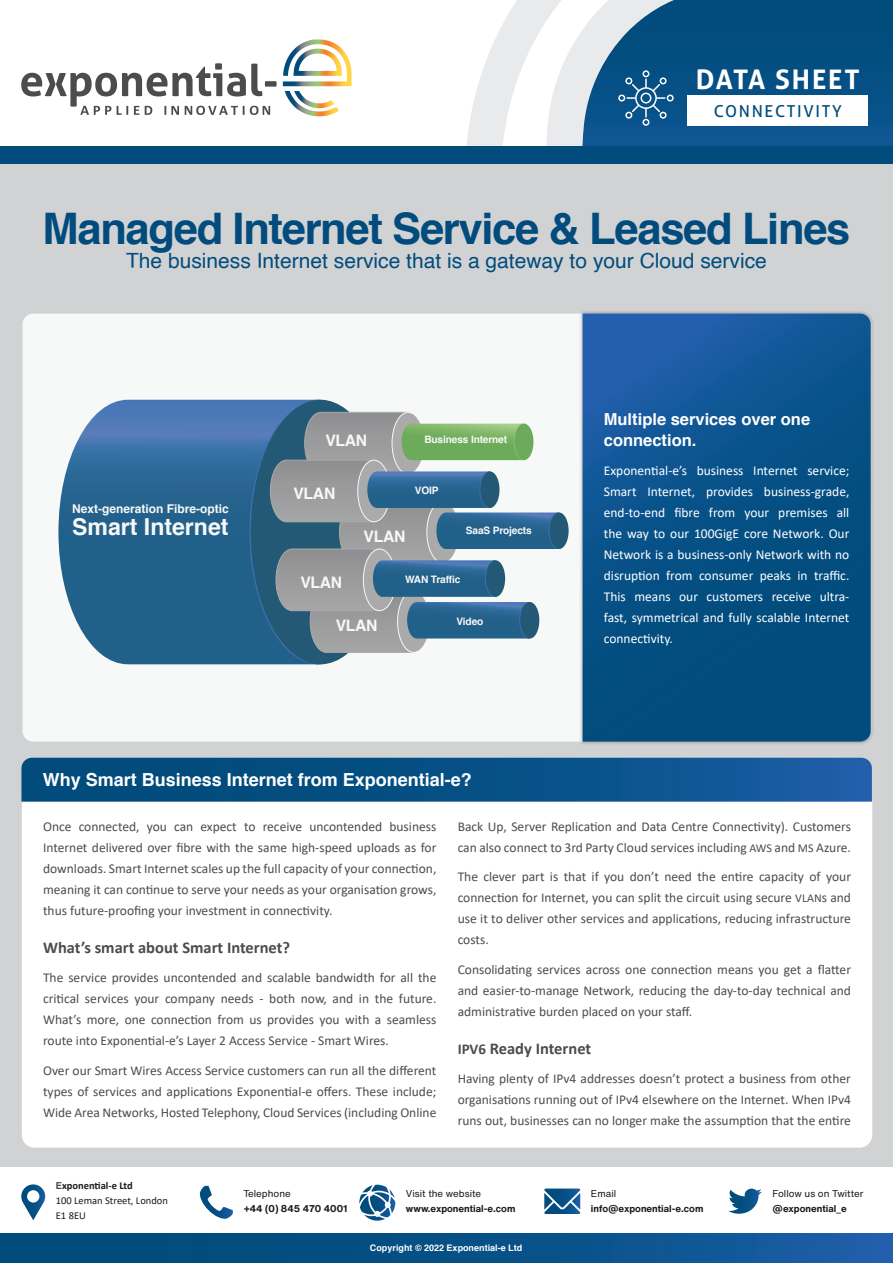
<style>
.page{position:relative;width:893px;height:1263px;background:#fff}
.page>*{position:absolute;margin:0;border:0;box-sizing:border-box;transform-origin:0 0}
.t1{font:700 43.5px "Helvetica";letter-spacing:-.03em;color:#014c7c}
.t2{font:700 27px "Aller";letter-spacing:.07em;color:#fff}
.t3{font:700 23.25px "Helvetica";color:#fff}
.t4{font:21px "Helvetica";color:#014c7c}
.t5{font:700 18px "Helvetica";color:#fff}
.t6{font:700 16.5px "Calibri";color:#4b4c4d}
.body{font:700 16.5px/21px "Helvetica";color:#fff}
.t7{font:16.5px "Aller";letter-spacing:.1em;color:#014c7c}
.t8{font:700 15.9px "Helvetica";letter-spacing:-.02em;color:#fff}
.body-2{font:13.5px/21px "Calibri";color:#4b4c4d;text-align:justify}
.body-3{font:13.5px/21px "Calibri";color:#fff;text-align:justify}
.t9{font:700 12.15px "Helvetica";color:#fff}
.t10{font:10.5px/15px "Calibri";color:#191a19}
.t11{font:700 10.2px "Helvetica";letter-spacing:-.015em;color:#fff}
.t12{font:700 9.75px "Helvetica Now Text";color:#191a19}
.t13{font:9.75px "Helvetica Now Text";color:#191a19}
.t14{font:700 9px "Helvetica";color:#fff}
.s1{font-size:12px}
.s2{font-size:15px}
.s3{font-family:"Helvetica Now Text";font-weight:700;font-size:9.75px;color:#4b4c4d}
.s4{font-weight:700}
</style>
<div class="page">
<div style="left:0;top:148px;width:893px;height:1032px;background:#d1d2d4"></div>
<svg style="left:690px;top:0;width:203px;height:146px;background:#065084"></svg>
<div style="left:0;top:146px;width:893px;height:18px;background:#014c7c"></div>
<div style="left:687px;top:96px;width:181px;height:30px;background:#fff"></div>
<div style="left:0;top:1167px;width:893px;height:96px;background:#fff"></div>
<svg style="left:728px;top:1188px;width:34px;height:26px"></svg>
<svg style="left:21px;top:1184px;width:24px;height:36px"></svg>
<svg style="left:544px;top:1188px;width:36px;height:26px"></svg>
<svg style="left:200px;top:1186px;width:33px;height:33px"></svg>
<svg style="left:359px;top:1185px;width:36px;height:36px"></svg>
<div style="left:0;top:1233px;width:893px;height:30px;background:linear-gradient(to right,#004873,#185ba1)"></div>
<svg style="left:21px;top:63px;width:256px;height:52px"></svg>
<svg style="left:283px;top:40px;width:69px;height:76px"></svg>
<svg style="left:467px;top:0;width:223px;height:146px"></svg>
<div style="left:23px;top:314px;width:848px;height:428px;background:#f7f8f8;border-radius:11px"></div>
<svg style="left:58px;top:400px;width:191px;height:264px;background:#3a719b"></svg>
<svg style="left:249px;top:400px;width:319px;height:264px"></svg>
<svg style="left:549px;top:512px;width:20px;height:37px"></svg>
<div style="left:520px;top:602px;width:19px;height:36px;background:#235975;border-radius:50%"></div>
<div style="left:480px;top:471px;width:19px;height:37px;background:#235975;border-radius:50%"></div>
<div style="left:486px;top:560px;width:19px;height:37px;background:#235975;border-radius:50%"></div>
<div style="left:579px;top:310px;width:295px;height:435px;background:#231f20;opacity:.35"></div>
<svg style="left:583px;top:314px;width:288px;height:428px;background:#09518a"></svg>
<div style="left:22px;top:802px;width:850px;height:345px;background:#fff"></div>
<svg style="left:21px;top:758px;width:851px;height:44px;background:#0b528a"></svg>
<h2 class="t2" style="left:696px;top:63px;width:166px">DATA SHEET</h2>
<p class="t7" style="left:714px;top:101px;width:130px">CONNECTIVITY</p>
<p class="t1" style="left:43px;top:193px;width:809px">Managed Internet Service &amp; Leased Lines</p>
<p class="t4" style="left:126px;top:244px;width:642px">The business Internet service that is a gateway to your Cloud service</p>
<p class="t9" style="left:72px;top:499px;width:158px">Next-generation Fibre-optic</p>
<h3 class="t3" style="left:72px;top:508px;width:158px">Smart Internet</h3>
<p class="t8" style="left:325px;top:427px;width:43px">VLAN</p>
<p class="t11" style="left:424px;top:431px;width:84px">Business Internet</p>
<p class="t8" style="left:293px;top:481px;width:43px">VLAN</p>
<p class="t11" style="left:415px;top:482px;width:25px">VOIP</p>
<p class="t8" style="left:363px;top:524px;width:43px">VLAN</p>
<p class="t11" style="left:466px;top:522px;width:67px">SaaS Projects</p>
<p class="t8" style="left:300px;top:569px;width:43px">VLAN</p>
<p class="t8" style="left:336px;top:613px;width:43px">VLAN</p>
<p class="t11" style="left:405px;top:571px;width:57px">WAN Traffic</p>
<p class="t11" style="left:456px;top:613px;width:28px">Video</p>
<p class="t5" style="left:43px;top:765px;width:431px">Why Smart Business Internet from Exponential-e?</p>
<p class="body" style="left:604px;top:408px;width:208px">Multiple services over one connection.</p>
<p class="body-3" style="left:604px;top:460px;width:247px">Exponential-e’s business Internet service; Smart Internet, provides business-grade, end-to-end fibre from your premises all the way to our 100GigE core Network. Our Network is a business-only Network with no disruption from consumer peaks in traffic.<br>This means our customers receive ultra&shy;fast, symmetrical and fully scalable Internet connectivity.</p>
<p class="body-2" style="left:43px;top:816px;width:395px">Once connected, you can expect to receive uncontended business Internet delivered over fibre with the same high-speed uploads as for downloads. Smart Internet scales up the full capacity of your connection, meaning it can continue to serve your needs as your organisation grows, thus future-proofing your investment in connectivity.</p>
<p class="t6" style="left:43px;top:936px;width:249px">What’s smart about Smart Internet?</p>
<p class="body-2" style="left:43px;top:967px;width:395px">The service provides uncontended and scalable bandwidth for all the critical services your company needs - both now, and in the future.<br>What’s more, one connection from us provides you with a seamless route into Exponential-e’s Layer 2 Access Service - Smart Wires.</p>
<p class="body-2" style="left:43px;top:1060px;width:395px">Over our Smart Wires Access Service customers can run all the different types of services and applications Exponential-e offers. These include; Wide Area Networks, Hosted Telephony, Cloud Services (including Online</p>
<p class="body-2" style="left:458px;top:816px;width:395px">Back Up, Server Replication and Data Centre Connectivity). Customers can also connect to 3rd Party Cloud services including <span class="s1">AWS</span> and <span class="s1">MS</span> Azure.</p>
<p class="body-2" style="left:458px;top:866px;width:395px">The clever part is that if you don’t need the entire capacity of your connection for Internet, you can split the circuit using secure <span class="s1">VLAN</span>s and use it to deliver other services and applications, reducing infrastructure costs.</p>
<p class="body-2" style="left:458px;top:959px;width:395px">Consolidating services across one connection means you get a flatter and easier-to-manage Network, reducing the day-to-day technical and administrative burden placed on your staff.</p>
<p class="t6" style="left:458px;top:1037px;width:135px"><span class="s2">IPV6</span> Ready Internet</p>
<p class="body-2" style="left:458px;top:1068px;width:395px">Having plenty of IPv4 addresses doesn’t protect a business from other organisations running out of IPv4 elsewhere on the Internet. When IPv4 runs out, businesses can no longer make the assumption that the entire</p>
<p class="t10" style="left:56px;top:1178px;width:114px"><span class="s3">E</span><span class="s4">xponential-e Ltd<br></span>100 Leman Street, London<br>E1 8EU</p>
<p class="t13" style="left:243px;top:1186px;width:49px">Telephone</p>
<p class="t12" style="left:243px;top:1201px;width:106px">+44 (0) 845 470 4001</p>
<p class="t13" style="left:406px;top:1186px;width:77px">Visit the website</p>
<p class="t12" style="left:406px;top:1201px;width:111px">www.exponential-e.com</p>
<p class="t14" style="left:370px;top:1241px;width:154px">Copyright © 2022 Exponential-e Ltd</p>
<p class="t13" style="left:591px;top:1186px;width:27px">Email</p>
<p class="t12" style="left:591px;top:1201px;width:114px">info@exponential-e.com</p>
<p class="t13" style="left:773px;top:1186px;width:92px">Follow us on Twitter</p>
<p class="t12" style="left:773px;top:1201px;width:76px">@exponential_e</p>
</div>
